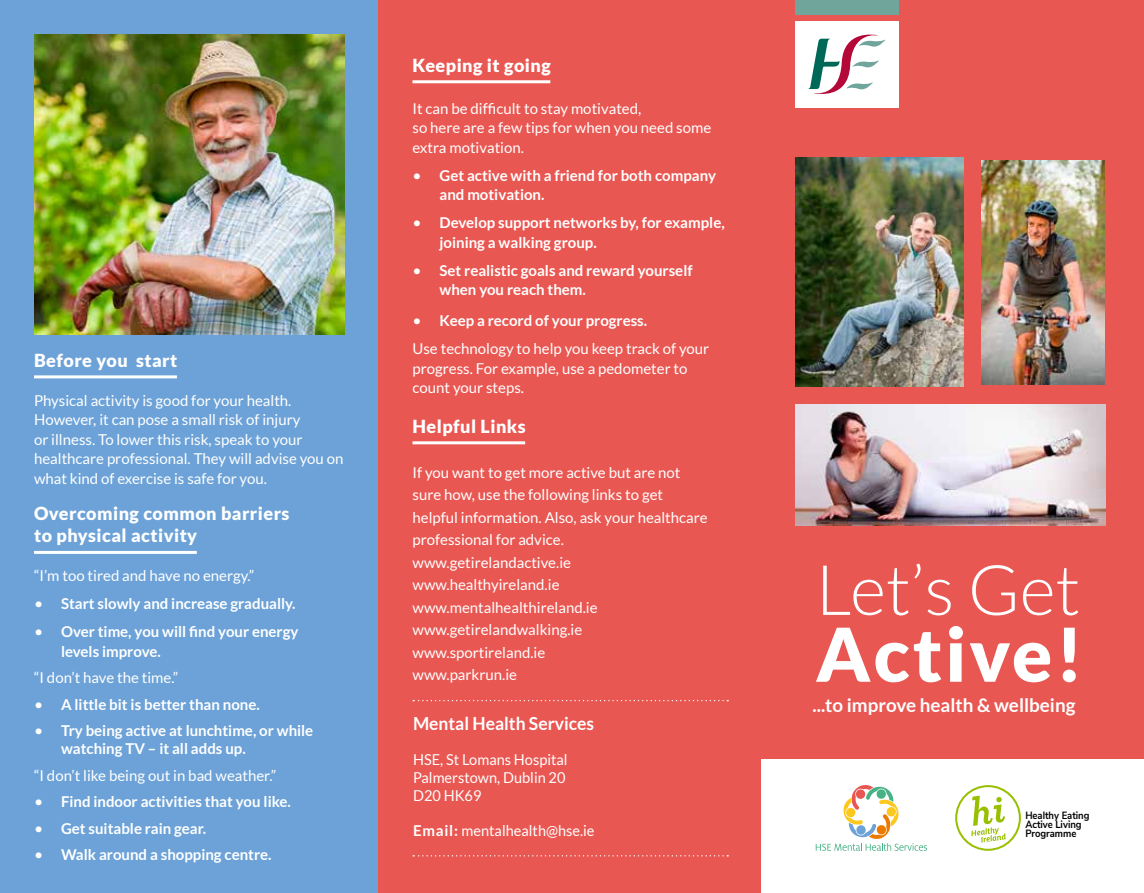
<style>
.page{position:relative;width:1144px;height:893px;background:#fff}
.page>*{position:absolute;margin:0;border:0;box-sizing:border-box;transform-origin:0 0}
.t1{font:900 74.25px "Lato";letter-spacing:.04em;color:#fff}
.t2{font:300 69.6px "Lato";color:#fff}
.t3{font:700 18.75px "Lato";color:#fff}
.t4{font:900 18px/22.5px "Lato";letter-spacing:.025em;color:#fff}
.t5{font:700 18px "Lato";color:#fff}
.t6{font:15px/22.5px "Lato";color:#fff}
.t7{font:700 15px/19.5px "Lato";color:#fff}
.t8{font:700 10.5px/9px "Nunito Sans";color:#000;scale:.9 1}
.s1{font-weight:400;font-size:15.75px}
.s2{font-size:15.75px}
.s3{font-weight:700}
</style>
<div class="page">
<div style="left:0;top:0;width:378px;height:893px;background:#6ca2d7"></div>
<div style="left:378px;top:0;width:766px;height:893px;background:#e95752"></div>
<hr style="left:34px;top:375px;width:143px;height:3px;background:#fff">
<hr style="left:34px;top:551px;width:163px;height:3px;background:#fff">
<img style="left:34px;top:34px;width:310px;height:300px">
<hr style="left:412px;top:80px;width:138px;height:3px;background:#fff">
<hr style="left:412px;top:441px;width:113px;height:3px;background:#fff">
<div style="left:795px;top:0;width:103px;height:14px;background:#70a59c"></div>
<div style="left:795px;top:21px;width:103px;height:86px;background:#fff"></div>
<svg style="left:808px;top:34px;width:78px;height:60px"></svg>
<svg style="left:413px;top:700px;width:315px;height:1px"></svg>
<svg style="left:413px;top:855px;width:315px;height:1px"></svg>
<img style="left:795px;top:404px;width:310px;height:122px">
<img style="left:795px;top:158px;width:168px;height:228px">
<img style="left:981px;top:160px;width:123px;height:224px">
<div style="left:761px;top:759px;width:383px;height:134px;background:#fff"></div>
<svg style="left:816px;top:785px;width:111px;height:66px"></svg>
<svg style="left:955px;top:785px;width:66px;height:66px"></svg>
<p class="t4" style="left:34px;top:349px;width:145px">Before you start</p>
<p class="t6" style="left:34px;top:391px;width:311px;line-height:19.5px">Physical activity is good for your health.<br>However, it can pose a small risk of injury<br>or illness. To lower this risk, speak to your healthcare professional. They will advise you on what kind of exercise is safe for you.</p>
<p class="t4" style="left:34px;top:502px;width:257px">Overcoming common barriers to physical activity</p>
<p class="t6" style="left:34px;top:565px;width:222px">“I’m too tired and have no energy.”</p>
<p class="t7" style="left:34px;top:594px;width:263px"><span class="s1">•</span> Start slowly and increase gradually.</p>
<p class="t7" style="left:61px;top:622px;width:239px;text-indent:-27px"><span class="s1">•</span> Over time, you will find your energy levels improve.</p>
<p class="t6" style="left:34px;top:667px;width:146px">“I don’t have the time.”</p>
<p class="t7" style="left:34px;top:694px;width:227px"><span class="s1">•</span> A little bit is better than none.</p>
<p class="t7" style="left:61px;top:722px;width:254px;line-height:18px;text-indent:-27px"><span class="s1">•</span> Try being active at lunchtime, or while watching TV – it all adds up.</p>
<p class="t6" style="left:34px;top:764px;width:244px">“I don’t like being out in bad weather.”</p>
<p class="t7" style="left:34px;top:792px;width:258px"><span class="s1">•</span> Find indoor activities that you like.</p>
<p class="t7" style="left:34px;top:818px;width:174px"><span class="s1">•</span> Get suitable rain gear.</p>
<p class="t7" style="left:34px;top:845px;width:239px"><span class="s1">•</span> Walk around a shopping centre.</p>
<p class="t4" style="left:412px;top:54px;width:140px">Keeping it going</p>
<p class="t6" style="left:412px;top:98px;width:300px;line-height:19.5px">It can be difficult to stay motivated,<br>so here are a few tips for when you need some extra motivation.</p>
<p class="t7" style="left:439px;top:165px;width:278px;text-indent:-27px"><span class="s1">•</span> Get active with a friend for both company and motivation.</p>
<p class="t7" style="left:439px;top:213px;width:287px;text-indent:-27px"><span class="s1">•</span> Develop support networks by, for example, joining a walking group.</p>
<p class="t7" style="left:439px;top:260px;width:255px;text-indent:-27px"><span class="s1">•</span> Set realistic goals and reward yourself when you reach them.</p>
<p class="t6" style="left:412px;top:307px;width:298px;line-height:28px"><span class="s2">•</span> <span class="s3">Keep a record of your progress.<br></span>Use technology to help you keep track of your</p>
<p class="t6" style="left:412px;top:359px;width:276px;line-height:19.5px">progress. For example, use a pedometer to count your steps.</p>
<p class="t4" style="left:412px;top:415px;width:115px">Helpful Links</p>
<p class="t6" style="left:412px;top:461px;width:297px">If you want to get more active but are not sure how, use the following links to get helpful information. Also, ask your healthcare professional for advice. www.getirelandactive.ie www.healthyireland.ie www.mentalhealthireland.ie www.getirelandwalking.ie www.sportireland.ie<br>www.parkrun.ie</p>
<p class="t5" style="left:413px;top:713px;width:183px">Mental Health Services</p>
<p class="t6" style="left:413px;top:750px;width:156px;line-height:18px">HSE, St Lomans Hospital<br>Palmerstown, Dublin 20<br>D20 HK69</p>
<p class="t6" style="left:413px;top:819px;width:183px"><span class="s3">Email:</span> mentalhealth@hse.ie</p>
<h2 class="t2" style="left:816px;top:553px;width:266px">Let’s Get</h2>
<h1 class="t1" style="left:816px;top:611px;width:269px">Active!</h1>
<p class="t3" style="left:812px;top:694px;width:264px">...to improve health &amp; wellbeing</p>
<p class="t8" style="left:1025px;top:810px;width:73px">Healthy Eating<br>Active Living<br>Programme</p>
</div>
